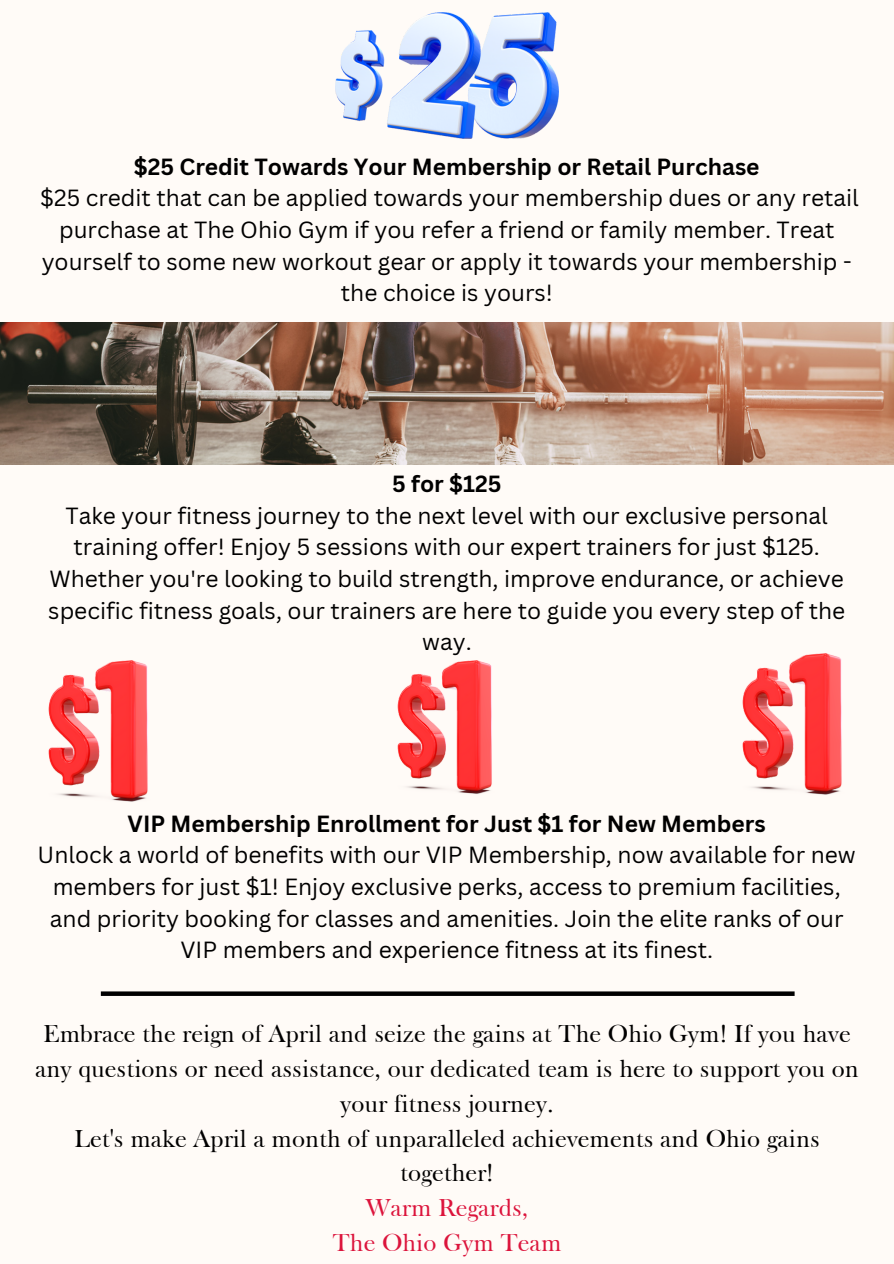
<style>
.page{position:relative;width:894px;height:1264px;background:#fff}
.page>*{position:absolute;margin:0;border:0;box-sizing:border-box;transform-origin:0 0}
.t1{font:25.2px/34.8px "Frys Baskerville BT";color:#000;text-align:center}
.t2{font:25.2px/34.8px "Frys Baskerville BT";color:#dc143c;text-align:center}
.t3{font:22.8px/31.7px "Canva Sans";color:#000;text-align:center}
.t4{font:700 22.8px "Canva Sans";color:#000}
</style>
<div class="page">
<div style="left:0;top:0;width:893px;height:1263px;background:#fffbf7"></div>
<img style="left:335px;top:12px;width:223px;height:126px">
<img style="left:48px;top:660px;width:100px;height:142px">
<img style="left:742px;top:653px;width:100px;height:142px">
<img style="left:397px;top:660px;width:95px;height:134px">
<img style="left:0;top:323px;width:893px;height:142px">
<svg style="left:101px;top:991px;width:693px;height:4px;background:#1b1b1a"></svg>
<p class="t4" style="left:134px;top:150px;width:627px">$25 Credit Towards Your Membership or Retail Purchase</p>
<p class="t3" style="left:40px;top:182px;width:819px">$25 credit that can be applied towards your membership dues or any retail purchase at The Ohio Gym if you refer a friend or family member. Treat yourself to some new workout gear or apply it towards your membership - the choice is yours!</p>
<p class="t4" style="left:392px;top:467px;width:111px">5 for $125</p>
<p class="t3" style="left:48px;top:499px;width:798px">Take your fitness journey to the next level with our exclusive personal training offer! Enjoy 5 sessions with our expert trainers for just $125.<br>Whether you're looking to build strength, improve endurance, or achieve specific fitness goals, our trainers are here to guide you every step of the way.</p>
<p class="t4" style="left:127px;top:807px;width:639px">VIP Membership Enrollment for Just $1 for New Members</p>
<p class="t3" style="left:38px;top:838px;width:819px">Unlock a world of benefits with our VIP Membership, now available for new members for just $1! Enjoy exclusive perks, access to premium facilities, and priority booking for classes and amenities. Join the elite ranks of our VIP members and experience fitness at its finest.</p>
<p class="t1" style="left:35px;top:1015px;width:825px">Embrace the reign of April and seize the gains at The Ohio Gym! If you have any questions or need assistance, our dedicated team is here to support you on your fitness journey.<br>Let's make April a month of unparalleled achievements and Ohio gains together!</p>
<p class="t2" style="left:332px;top:1189px;width:230px">Warm Regards,<br>The Ohio Gym Team</p>
</div>
